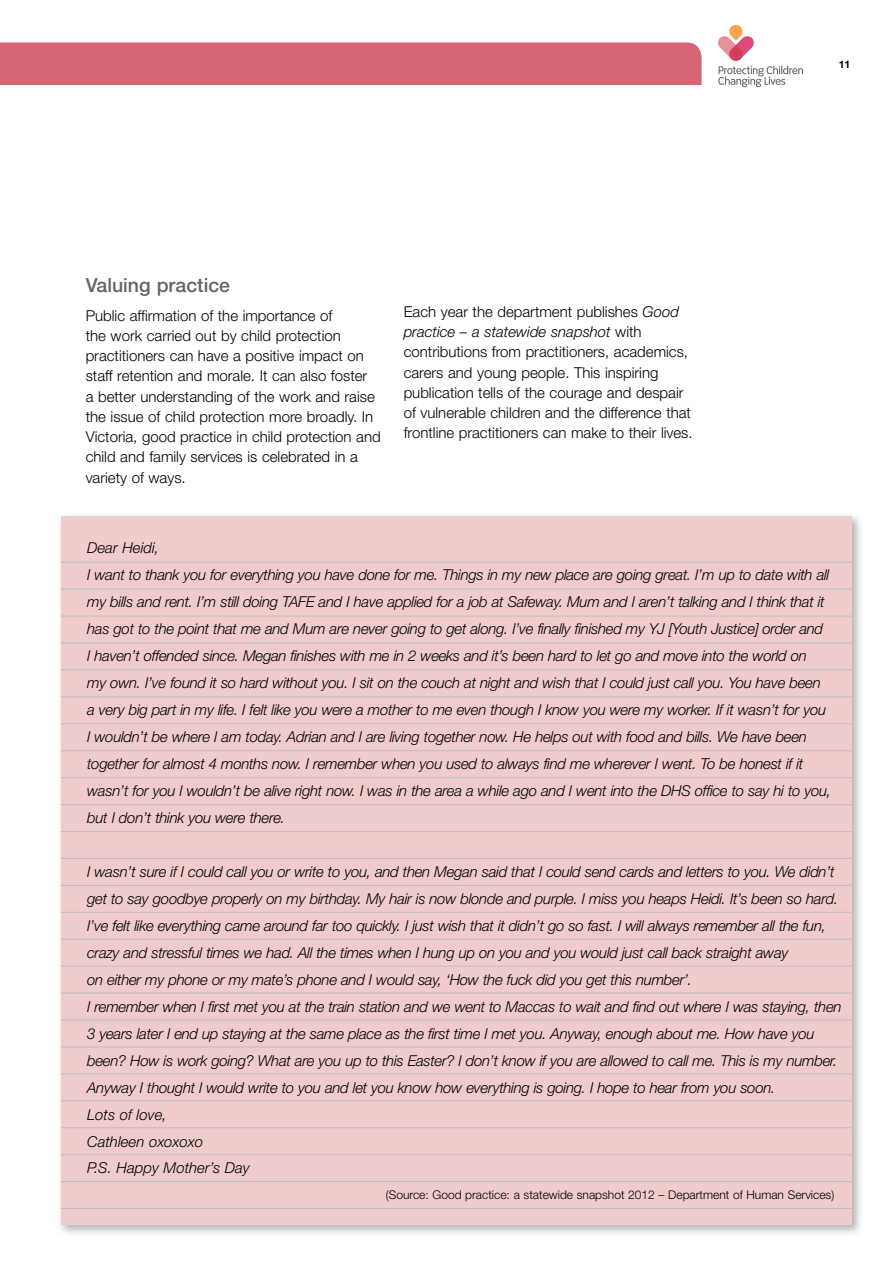
<style>
.page{position:relative;width:893px;height:1263px;background:#fff}
.page>*{position:absolute;margin:0;border:0;box-sizing:border-box;transform-origin:0 0}
.t1{font:500 19.5px "Helvetica Neue CE";color:#636466}
.t2{font:italic 300 15px/26.8px "Helvetica Neue CE";letter-spacing:-.02em;color:#000}
.t3{font:300 15px/20.2px "Helvetica Neue";color:#000}
.t4{font:italic 300 15px "Helvetica Neue CE";color:#000}
.t5{font:300 12px "Helvetica Neue";color:#000}
.t6{font:700 10.5px "Helvetica Neue";color:#000}
.s1{font-family:"Helvetica Neue CE";font-style:italic}
.s2{font-family:"Helvetica Neue";font-style:normal}
</style>
<div class="page">
<div style="left:0;top:43px;width:702px;height:42px;background:#d56477"></div>
<svg style="left:718px;top:24px;width:85px;height:63px"></svg>
<div style="left:57px;top:512px;width:807px;height:725px;background:#000;opacity:.3"></div>
<div style="left:61px;top:516px;width:790px;height:709px;background:#f0cbcc"></div>
<hr style="left:61px;top:562px;width:790px;height:1px;background:#bcbec0">
<hr style="left:61px;top:589px;width:790px;height:1px;background:#bcbec0">
<hr style="left:61px;top:616px;width:790px;height:1px;background:#bcbec0">
<hr style="left:61px;top:643px;width:790px;height:1px;background:#bcbec0">
<hr style="left:61px;top:669px;width:790px;height:1px;background:#bcbec0">
<hr style="left:61px;top:696px;width:790px;height:1px;background:#bcbec0">
<hr style="left:61px;top:723px;width:790px;height:1px;background:#bcbec0">
<hr style="left:61px;top:750px;width:790px;height:1px;background:#bcbec0">
<hr style="left:61px;top:777px;width:790px;height:1px;background:#bcbec0">
<hr style="left:61px;top:804px;width:790px;height:1px;background:#bcbec0">
<hr style="left:61px;top:831px;width:790px;height:1px;background:#bcbec0">
<hr style="left:61px;top:858px;width:790px;height:1px;background:#bcbec0">
<hr style="left:61px;top:885px;width:790px;height:1px;background:#bcbec0">
<hr style="left:61px;top:912px;width:790px;height:1px;background:#bcbec0">
<hr style="left:61px;top:939px;width:790px;height:1px;background:#bcbec0">
<hr style="left:61px;top:966px;width:790px;height:1px;background:#bcbec0">
<hr style="left:61px;top:993px;width:790px;height:1px;background:#bcbec0">
<hr style="left:61px;top:1020px;width:790px;height:1px;background:#bcbec0">
<hr style="left:61px;top:1046px;width:790px;height:1px;background:#bcbec0">
<hr style="left:61px;top:1073px;width:790px;height:1px;background:#bcbec0">
<hr style="left:61px;top:1100px;width:790px;height:1px;background:#bcbec0">
<hr style="left:61px;top:1127px;width:790px;height:1px;background:#bcbec0">
<hr style="left:61px;top:1154px;width:790px;height:1px;background:#bcbec0">
<hr style="left:61px;top:1181px;width:790px;height:1px;background:#bcbec0">
<hr style="left:61px;top:1208px;width:790px;height:1px;background:#bcbec0">
<p class="t6" style="left:839px;top:58px;width:13px">11</p>
<h1 class="t1" style="left:86px;top:273px;width:146px">Valuing practice</h1>
<p class="t3" style="left:86px;top:305px;width:296px">Public affirmation of the importance of<br>the work carried out by child protection practitioners can have a positive impact on staff retention and morale. It can also foster<br>a better understanding of the work and raise the issue of child protection more broadly. In Victoria, good practice in child protection and child and family services is celebrated in a variety of ways.</p>
<p class="t3" style="left:404px;top:301px;width:277px">Each year the department publishes <span class="s1">Good</span></p>
<p class="t4" style="left:404px;top:323px;width:239px">practice – a statewide snapshot <span class="s2">with</span></p>
<p class="t3" style="left:404px;top:342px;width:290px">contributions from practitioners, academics, carers and young people. This inspiring publication tells of the courage and despair of vulnerable children and the difference that frontline practitioners can make to their lives.</p>
<p class="t2" style="left:87px;top:534px;width:745px">Dear Heidi,<br>I want to thank you for everything you have done for me. Things in my new place are going great. I’m up to date with all my bills and rent. I’m still doing TAFE and I have applied for a job at Safeway. Mum and I aren’t talking and I think that it has got to the point that me and Mum are never going to get along. I’ve finally finished my YJ [Youth Justice] order and<br>I haven’t offended since. Megan finishes with me in 2 weeks and it’s been hard to let go and move into the world on<br>my own. I’ve found it so hard without you. I sit on the couch at night and wish that I could just call you. You have been a very big part in my life. I felt like you were a mother to me even though I know you were my worker. If it wasn’t for you I wouldn’t be where I am today. Adrian and I are living together now. He helps out with food and bills. We have been together for almost 4 months now. I remember when you used to always find me wherever I went. To be honest if it wasn’t for you I wouldn’t be alive right now. I was in the area a while ago and I went into the DHS office to say hi to you, but I don’t think you were there.</p>
<p class="t2" style="left:87px;top:858px;width:756px">I wasn’t sure if I could call you or write to you, and then Megan said that I could send cards and letters to you. We didn’t get to say goodbye properly on my birthday. My hair is now blonde and purple. I miss you heaps Heidi. It’s been so hard.<br>I’ve felt like everything came around far too quickly. I just wish that it didn’t go so fast. I will always remember all the fun, crazy and stressful times we had. All the times when I hung up on you and you would just call back straight away<br>on either my phone or my mate’s phone and I would say, ‘How the fuck did you get this number’.<br>I remember when I first met you at the train station and we went to Maccas to wait and find out where I was staying, then 3 years later I end up staying at the same place as the first time I met you. Anyway, enough about me. How have you been? How is work going? What are you up to this Easter? I don’t know if you are allowed to call me. This is my number.<br>Anyway I thought I would write to you and let you know how everything is going. I hope to hear from you soon.<br>Lots of love,<br>Cathleen oxoxoxo<br>P.S. Happy Mother’s Day</p>
<p class="t5" style="left:386px;top:1187px;width:450px">(Source: Good practice: a statewide snapshot 2012 – Department of Human Services)</p>
</div>
